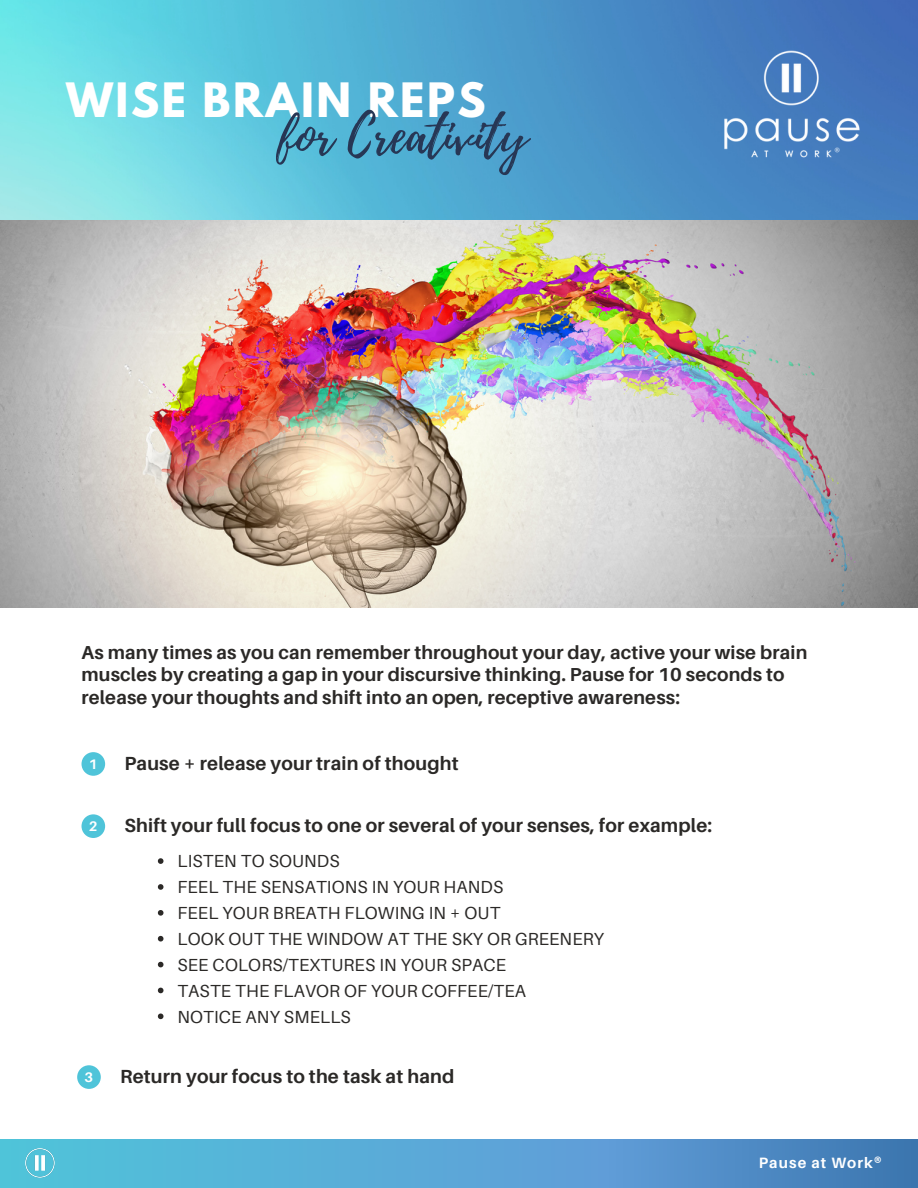
<style>
.page{position:relative;width:918px;height:1188px;background:#fff}
.page>*{position:absolute;margin:0;border:0;box-sizing:border-box;transform-origin:0 0}
.t1{font:51.3px "Playlist Script";color:#273755}
.t2{font:700 42px "League Spartan";letter-spacing:.06em;color:#fff}
.t3{font:700 18.9px "Aileron";letter-spacing:.01em;color:#2b2927}
.t4{font:700 18.75px/22.5px "Aileron";letter-spacing:.01em;color:#2b2927}
.t5{font:17.55px/25.8px "Aileron";letter-spacing:.01em;color:#2b2927}
.t6{font:700 15px "Aileron";letter-spacing:.07em;color:#fff}
.t7{font:700 13.8px "Aileron";color:#fff}
</style>
<div class="page">
<svg style="left:0;top:1139px;width:918px;height:49px;background:#54a2d0"></svg>
<img style="left:26px;top:1148px;width:29px;height:29px">
<img style="left:0;top:219px;width:918px;height:389px">
<img style="left:0;top:0;width:918px;height:219px">
<img style="left:716px;top:45px;width:150px;height:122px">
<div style="left:82px;top:752px;width:23px;height:24px;background:#4fc4d9;border-radius:50%"></div>
<div style="left:82px;top:814px;width:23px;height:24px;background:#4fc4d9;border-radius:50%"></div>
<div style="left:77px;top:1065px;width:24px;height:24px;background:#4fc4d9;border-radius:50%"></div>
<svg style="left:158px;top:858px;width:5px;height:6px"></svg>
<svg style="left:158px;top:884px;width:5px;height:6px"></svg>
<svg style="left:158px;top:910px;width:5px;height:6px"></svg>
<svg style="left:158px;top:936px;width:5px;height:6px"></svg>
<svg style="left:158px;top:962px;width:5px;height:5px"></svg>
<svg style="left:158px;top:988px;width:5px;height:5px"></svg>
<svg style="left:158px;top:1014px;width:5px;height:5px"></svg>
<h2 class="t2" style="left:66px;top:79px;width:421px">WISE BRAIN REPS</h2>
<h1 class="t1" style="left:279px;top:99px;width:250px">for Creativity</h1>
<p class="t4" style="left:82px;top:641px;width:727px">As many times as you can remember throughout your day, active your wise brain muscles by creating a gap in your discursive thinking. Pause for 10 seconds to release your thoughts and shift into an open, receptive awareness:</p>
<p class="t7" style="left:89px;top:755px;width:10px">1</p>
<p class="t3" style="left:125px;top:752px;width:336px">Pause + release your train of thought</p>
<p class="t7" style="left:89px;top:817px;width:10px">2</p>
<p class="t7" style="left:85px;top:1068px;width:10px">3</p>
<p class="t3" style="left:125px;top:814px;width:589px">Shift your full focus to one or several of your senses, for example:</p>
<p class="t5" style="left:177px;top:848px;width:428px">LISTEN TO SOUNDS<br>FEEL THE SENSATIONS IN YOUR HANDS<br>FEEL YOUR BREATH FLOWING IN + OUT<br>LOOK OUT THE WINDOW AT THE SKY OR GREENERY<br>SEE COLORS/TEXTURES IN YOUR SPACE<br>TASTE THE FLAVOR OF YOUR COFFEE/TEA<br>NOTICE ANY SMELLS</p>
<p class="t3" style="left:120px;top:1065px;width:336px">Return your focus to the task at hand</p>
<p class="t6" style="left:759px;top:1153px;width:124px">Pause at Work®</p>
</div>
